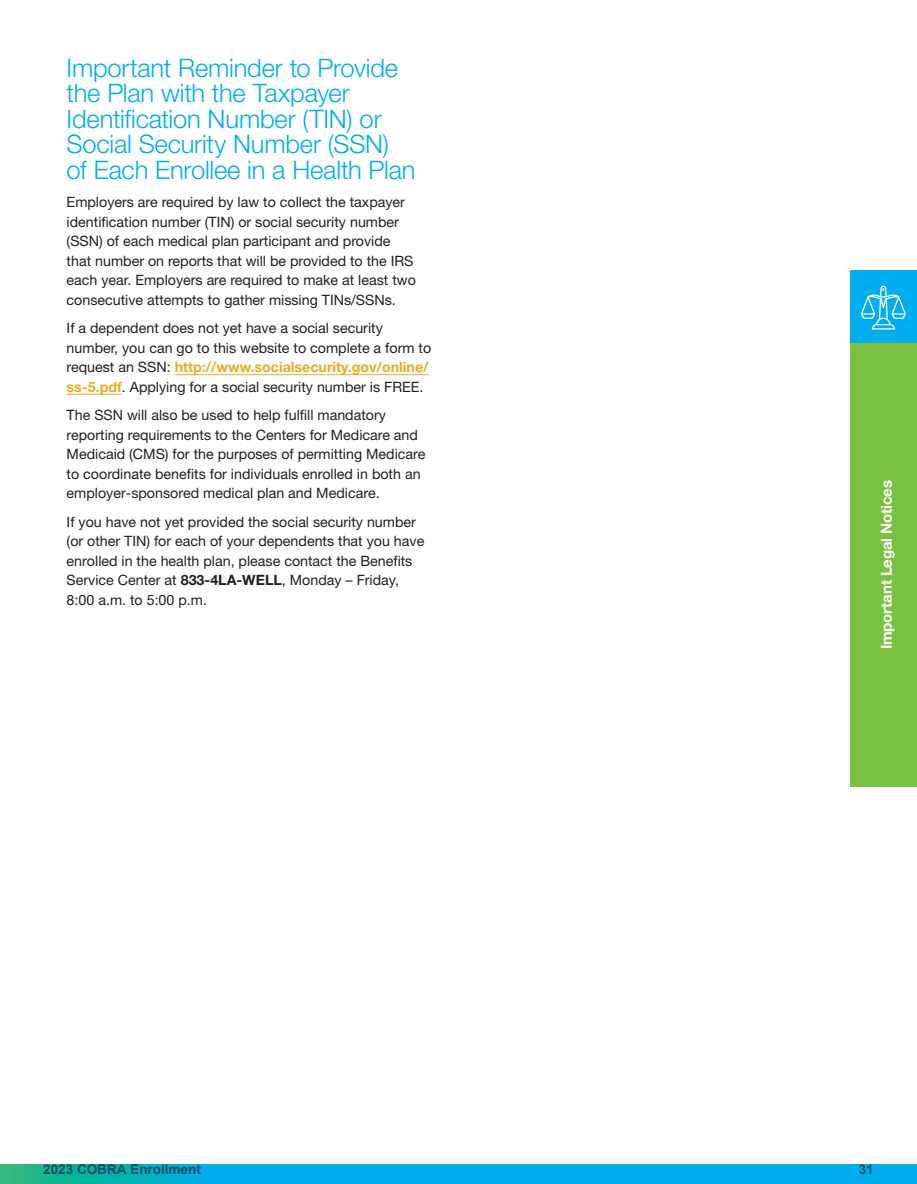
<style>
.page{position:relative;width:917px;height:1184px;background:#fff}
.page>*{position:absolute;margin:0;border:0;box-sizing:border-box;transform-origin:0 0}
.t1{font:300 25.5px/25.5px "Helvetica Neue LT Std";letter-spacing:-.01em;color:#00aeef}
.t2{font:700 15px "Helvetica Neue LT Std";letter-spacing:-.01em;color:#fff}
.t3{font:14.25px/19.5px "Helvetica Neue LT Std";color:#231f20}
.t4{font:700 13.5px "Arial";color:#0a4a66}
.s1{font-weight:700;color:#eaaa20}
.s2{font-weight:700}
</style>
<div class="page">
<div style="left:850px;top:342px;width:66px;height:445px;background:#79c142"></div>
<div style="left:850px;top:270px;width:66px;height:72px;background:#00aeef"></div>
<svg style="left:0;top:1164px;width:916px;height:19px;background:#02afdf"></svg>
<svg style="left:860px;top:286px;width:45px;height:43px"></svg>
<hr style="left:67px;top:394px;width:55px;height:1px;background:#eaaa20">
<hr style="left:175px;top:374px;width:253px;height:1px;background:#eaaa20">
<h1 class="t1" style="left:67px;top:57px;width:350px">Important Reminder to Provide the Plan with the Taxpayer<br>Identification Number (TIN) or<br>Social Security Number (SSN) of Each Enrollee in a Health Plan</h1>
<p class="t3" style="left:67px;top:194px;width:350px">Employers are required by law to collect the taxpayer identification number (TIN) or social security number (SSN) of each medical plan participant and provide that number on reports that will be provided to the IRS each year. Employers are required to make at least two consecutive attempts to gather missing TINs/SSNs.</p>
<p class="t3" style="left:67px;top:320px;width:366px">If a dependent does not yet have a social security number, you can go to this website to complete a form to request an SSN: <span class="s1">http://www.socialsecurity.gov/online/ ss-5.pdf</span>. Applying for a social security number is FREE.</p>
<p class="t3" style="left:67px;top:407px;width:360px">The SSN will also be used to help fulfill mandatory reporting requirements to the Centers for Medicare and Medicaid (CMS) for the purposes of permitting Medicare to coordinate benefits for individuals enrolled in both an employer-sponsored medical plan and Medicare.</p>
<p class="t3" style="left:67px;top:513px;width:359px">If you have not yet provided the social security number (or other TIN) for each of your dependents that you have enrolled in the health plan, please contact the Benefits Service Center at <span class="s2">833-4LA-WELL</span>, Monday – Friday, 8:00 a.m. to 5:00 p.m.</p>
<p class="t2" style="left:880px;top:649px;width:171px;rotate:-90deg">Important Legal Notices</p>
<p class="t4" style="left:43px;top:1162px;width:159px">2023 COBRA Enrollment</p>
<p class="t4" style="left:858px;top:1162px;width:17px">31</p>
</div>
